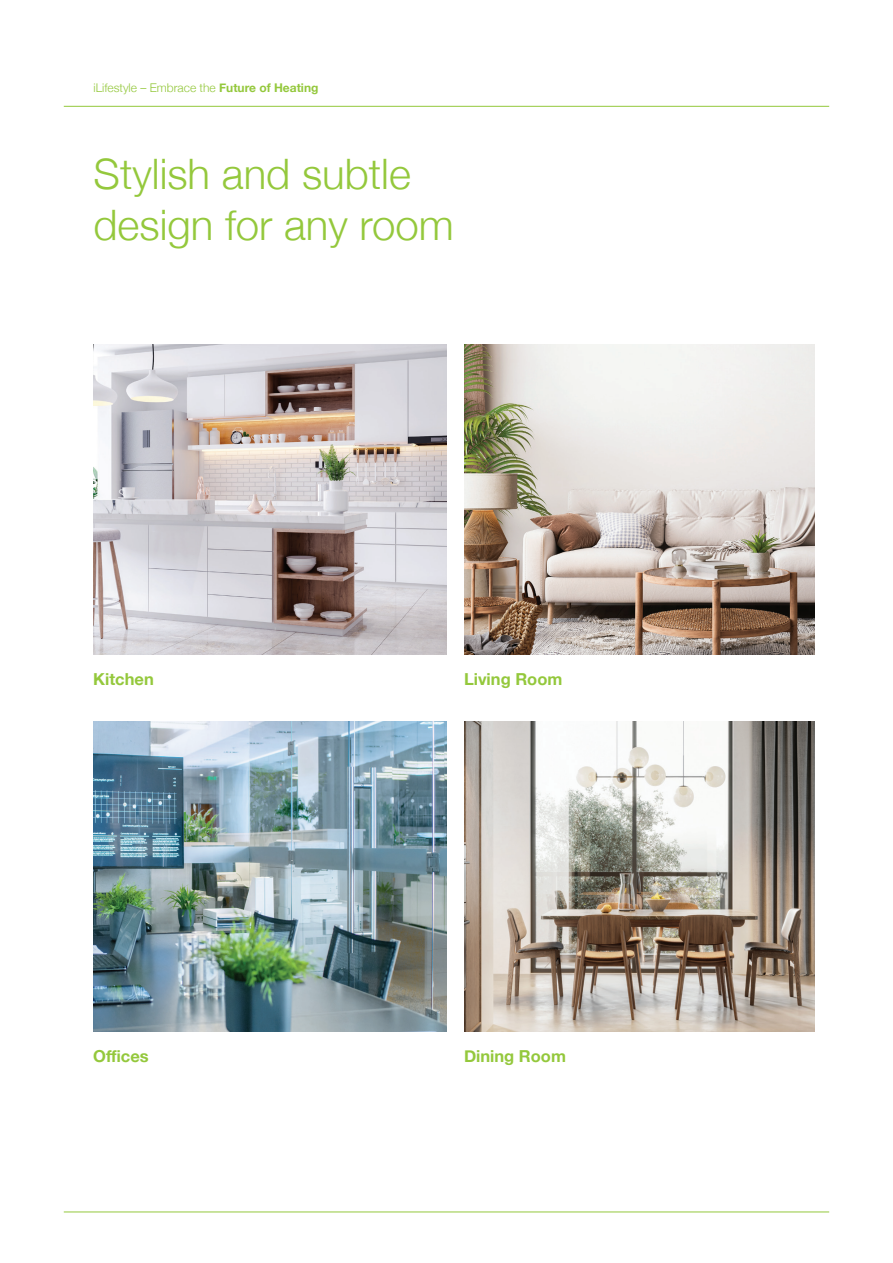
<style>
.page{position:relative;width:893px;height:1263px;background:#fff}
.page>*{position:absolute;margin:0;border:0;box-sizing:border-box;transform-origin:0 0}
.t1{font:300 42px/50.4px "Helvetica Neue";color:#94c83c}
.t2{font:700 16.5px "Helvetica Neue";color:#94c83c}
.t3{font:300 12px "Helvetica Neue";color:#94c83c}
.s1{font-weight:700}
</style>
<div class="page">
<hr style="left:64px;top:106px;width:765px;height:1px;background:#94c83c">
<hr style="left:64px;top:1212px;width:765px;height:1px;background:#94c83c">
<img style="left:464px;top:344px;width:351px;height:311px">
<img style="left:464px;top:721px;width:351px;height:311px">
<img style="left:94px;top:344px;width:352px;height:311px">
<img style="left:94px;top:721px;width:352px;height:311px">
<p class="t3" style="left:94px;top:79px;width:226px">iLifestyle – Embrace the <span class="s1">Future of Heating</span></p>
<h1 class="t1" style="left:94px;top:146px;width:362px">Stylish and subtle design for any room</h1>
<h2 class="t2" style="left:93px;top:666px;width:62px">Kitchen</h2>
<h2 class="t2" style="left:93px;top:1043px;width:57px">Offices</h2>
<h2 class="t2" style="left:464px;top:666px;width:100px">Living Room</h2>
<h2 class="t2" style="left:464px;top:1043px;width:104px">Dining Room</h2>
</div>
